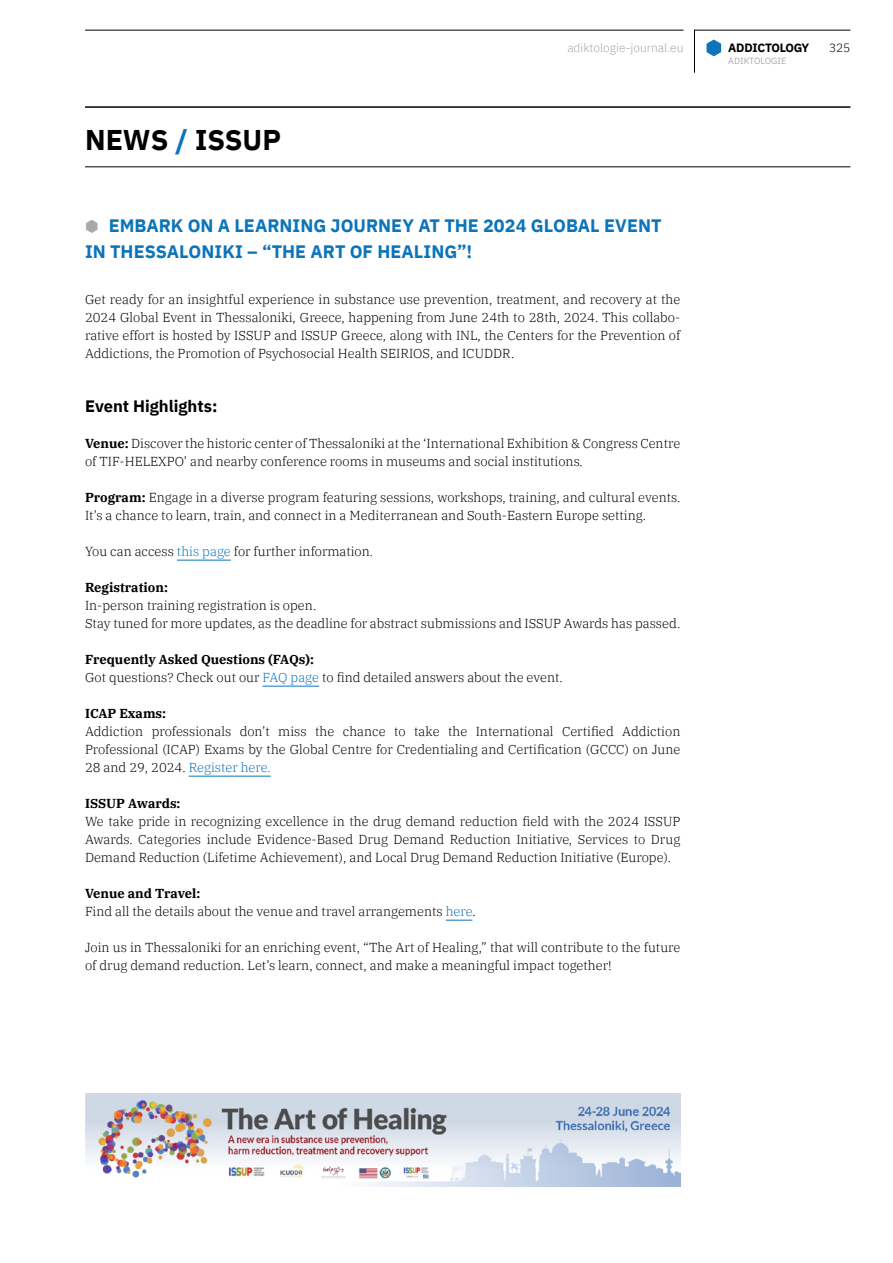
<style>
.page{position:relative;width:893px;height:1263px;background:#fff}
.page>*{position:absolute;margin:0;border:0;box-sizing:border-box;transform-origin:0 0}
.book_review{font:700 28.5px "IBM Plex Sans";color:#000}
.t1{font:700 18px/25.5px "IBM Plex Sans";color:#0b74bb}
.headline_3{font:700 16.5px "IBM Plex Sans";color:#000}
.text{font:300 13.05px/18px "IBM Plex Serif";color:#000}
.text-2{font:700 13.05px "IBM Plex Serif";color:#000}
.text-3{font:300 12.9px/18px "IBM Plex Serif";color:#000}
.t2{font:300 12px "IBM Plex Sans";color:#a7a9ac}
.t3{font:700 12px "IBM Plex Sans";letter-spacing:-.02em;color:#000}
.t4{font:300 12px "IBM Plex Sans";color:#000}
.t5{font:9px "IBM Plex Sans";color:#a7a9ac}
.s1{color:#0b74bb}
.s2{font-family:"Hexa";font-size:19.2px;color:#a7a9ac}
.s3{font-size:13.05px}
.s4{font-weight:700}
</style>
<div class="page">
<svg style="left:706px;top:39px;width:15px;height:17px"></svg>
<hr style="left:85px;top:106px;width:765px;height:2px;background:#000">
<hr style="left:85px;top:166px;width:765px;height:1px;background:#000">
<img style="left:85px;top:1093px;width:595px;height:93px">
<hr style="left:177px;top:560px;width:54px;height:1px;background:#0b74bb">
<hr style="left:262px;top:686px;width:57px;height:1px;background:#0b74bb">
<hr style="left:189px;top:776px;width:82px;height:1px;background:#0b74bb">
<svg style="left:446px;top:920px;width:26px;height:1px"></svg>
<hr style="left:694px;top:30px;width:1px;height:43px;background:#000">
<hr style="left:694px;top:30px;width:156px;height:1px;background:#000">
<hr style="left:85px;top:30px;width:598px;height:1px;background:#000">
<p class="book_review" style="left:85px;top:118px;width:197px">NEWS <span class="s1">/</span> ISSUP</p>
<p class="t2" style="left:567px;top:39px;width:118px">adiktologie-journal.eu</p>
<p class="t3" style="left:728px;top:38px;width:83px">ADDICTOLOGY</p>
<p class="t4" style="left:829px;top:39px;width:23px">325</p>
<p class="t5" style="left:728px;top:54px;width:59px">ADIKTOLOGIE</p>
<p class="t1" style="left:85px;top:212px;width:578px"><span class="s2">B</span> EMBARK ON A LEARNING JOURNEY AT THE 2024 GLOBAL EVENT<br>IN THESSALONIKI – “THE ART OF HEALING”!</p>
<p class="text" style="left:85px;top:290px;width:597px">Get ready for an insightful experience in substance use prevention, treatment, and recovery at the<br>2024 Global Event in Thessaloniki, Greece, happening from June 24th to 28th, 2024. This collabo-</p>
<p class="text-3" style="left:85px;top:326px;width:597px"><span class="s3">rative effort is hosted by ISSUP an</span>d ISSUP Greece, along with INL, the Centers for the Prevention of<br>Addictions, the Promotion of Psychosocial Health SEIRIOS, and ICUDDR.</p>
<p class="headline_3" style="left:85px;top:393px;width:134px">Event Highlights:</p>
<p class="text" style="left:85px;top:434px;width:597px"><span class="s4">Venue:</span> Discover the historic center of Thessaloniki at the ‘International Exhibition &amp; Congress Centre of TIF-HELEXPO’ and nearby conference rooms in museums and social institutions.</p>
<p class="text" style="left:85px;top:488px;width:597px"><span class="s4">Program:</span> Engage in a diverse program featuring sessions, workshops, training, and cultural events.<br>It’s a chance to learn, train, and connect in a Mediterranean and South-Eastern Europe setting.</p>
<p class="text" style="left:85px;top:542px;width:290px">You can access <span class="s1">this page</span> for further information.</p>
<p class="text-2" style="left:85px;top:577px;width:85px">Registration:</p>
<p class="text" style="left:85px;top:596px;width:233px">In-person training registration is open.</p>
<p class="text" style="left:85px;top:614px;width:597px">Stay tuned for more updates, as the deadline for abstract submissions and ISSUP Awards has passed.</p>
<p class="text-2" style="left:85px;top:649px;width:230px">Frequently Asked Questions (FAQs):</p>
<p class="text" style="left:85px;top:668px;width:479px">Got questions? Check out our <span class="s1">FAQ page</span> to find detailed answers about the event.</p>
<p class="text-2" style="left:85px;top:703px;width:83px">ICAP Exams:</p>
<p class="text" style="left:85px;top:722px;width:597px;text-align:justify">Addiction professionals don’t miss the chance to take the International Certified Addiction Professional (ICAP) Exams by the Global Centre for Credentialing and Certification (GCCC) on June 28 and 29, 2024. <span class="s1">Register here.</span></p>
<p class="text-2" style="left:85px;top:793px;width:97px">ISSUP Awards:</p>
<p class="text" style="left:85px;top:812px;width:597px;text-align:justify">We take pride in recognizing excellence in the drug demand reduction field with the 2024 ISSUP Awards. Categories include Evidence-Based Drug Demand Reduction Initiative, Services to Drug Demand Reduction (Lifetime Achievement), and Local Drug Demand Reduction Initiative (Europe).</p>
<p class="text-2" style="left:85px;top:883px;width:117px">Venue and Travel:</p>
<p class="text" style="left:85px;top:902px;width:392px">Find all the details about the venue and travel arrangements <span class="s1">here</span>.</p>
<p class="text" style="left:85px;top:938px;width:597px">Join us in Thessaloniki for an enriching event, “The Art of Healing,” that will contribute to the future of drug demand reduction. Let’s learn, connect, and make a meaningful impact together!</p>
</div>
